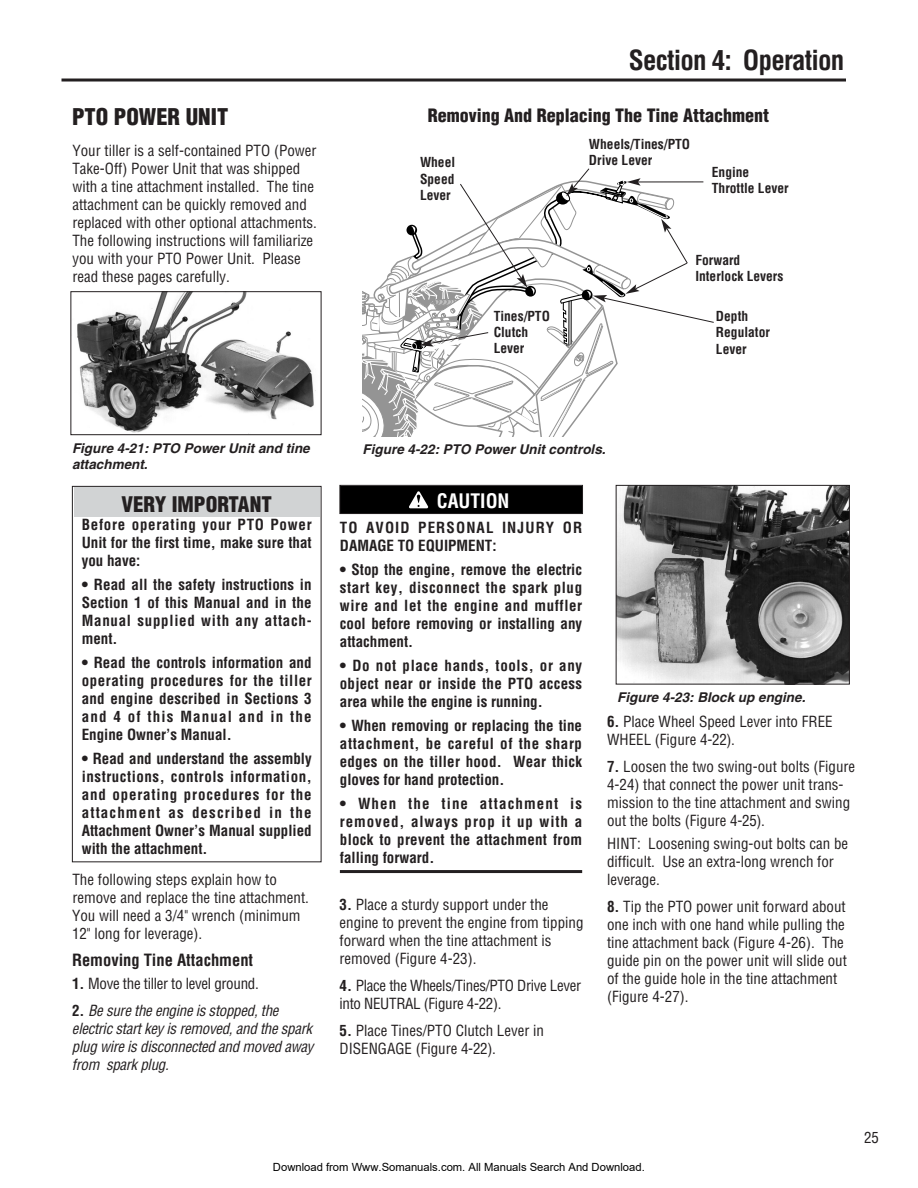
<style>
.page{position:relative;width:918px;height:1188px;background:#fff}
.page>*{position:absolute;margin:0;border:0;box-sizing:border-box;transform-origin:0 0}
.t1{font:700 condensed 27px "Helvetica";letter-spacing:-.03em;color:#231f20}
.t2{font:900 condensed 22.5px "Helvetica";color:#231f20}
.t3{font:900 condensed 21px "Helvetica";color:#231f20}
.t4{font:700 condensed 19.5px "Helvetica";color:#fff}
.t5{font:900 condensed 18px "Helvetica";color:#231f20}
.t6{font:700 condensed 16.5px "Helvetica";color:#231f20}
.t7{font:condensed 15px/18px "Helvetica";color:#231f20}
.t8{font:700 condensed 15px/18px "Helvetica";color:#231f20;text-align:justify}
.t9{font:italic condensed 15px/18px "Helvetica";letter-spacing:-.02em;color:#231f20}
.t10{font:condensed 15px/18px "Helvetica";letter-spacing:-.02em;color:#231f20}
.t11{font:700 condensed 15px/18px "Helvetica";letter-spacing:.075em;color:#231f20}
.t12{font:700 condensed 13.5px/16.2px "Helvetica";color:#231f20}
.t13{font:italic 700 13.5px/16.2px "Helvetica";color:#231f20}
.t14{font:11.25px "Arial";color:#000}
.s1{font-weight:700}
.s2{font-weight:700;font-style:normal}
</style>
<div class="page">
<img style="left:77px;top:293px;width:239px;height:140px">
<div style="left:70px;top:291px;width:251px;height:144px;border:1px solid #231f20"></div>
<div style="left:72px;top:486px;width:249px;height:376px;border:1px solid #231f20"></div>
<hr style="left:62px;top:79px;width:784px;height:3px;background:#231f20">
<hr style="left:340px;top:870px;width:242px;height:3px;background:#231f20">
<div style="left:340px;top:486px;width:243px;height:28px;background:#000"></div>
<svg style="left:409px;top:491px;width:19px;height:17px"></svg>
<div style="left:340px;top:485px;width:243px;height:29px;border:1px solid #231f20"></div>
<img style="left:618px;top:487px;width:230px;height:195px">
<div style="left:616px;top:485px;width:234px;height:199px;border:1px solid #231f20"></div>
<div style="left:74px;top:487px;width:246px;height:29px;background:#d1d3d4"></div>
<svg style="left:362px;top:168px;width:352px;height:269px"></svg>
<h1 class="t1" style="left:629px;top:50px;width:217px">Section 4: Operation</h1>
<h2 class="t2" style="left:72px;top:108px;width:158px">PTO POWER UNIT</h2>
<p class="t5" style="left:428px;top:108px;width:343px">Removing And Replacing The Tine Attachment</p>
<p class="t7" style="left:72px;top:142px;width:246px">Your tiller is a self-contained PTO (Power Take-Off) Power Unit that was shipped with a tine attachment installed. The tine attachment can be quickly removed and replaced with other optional attachments.<br>The following instructions will familiarize you with your PTO Power Unit. Please read these pages carefully.</p>
<p class="t12" style="left:589px;top:137px;width:103px">Wheels/Tines/PTO<br>Drive Lever</p>
<p class="t12" style="left:420px;top:155px;width:37px;text-align:justify">Wheel Speed Lever</p>
<p class="t12" style="left:712px;top:165px;width:78px">Engine<br>Throttle Lever</p>
<p class="t12" style="left:494px;top:309px;width:58px">Tines/PTO<br>Clutch<br>Lever</p>
<p class="t12" style="left:695px;top:253px;width:90px">Forward<br>Interlock Levers</p>
<p class="t12" style="left:716px;top:309px;width:55px">Depth<br>Regulator<br>Lever</p>
<p class="t13" style="left:72px;top:441px;width:239px">Figure 4-21: PTO Power Unit and tine attachment.</p>
<h3 class="t3" style="left:121px;top:496px;width:152px">VERY IMPORTANT</h3>
<p class="t8" style="left:82px;top:516px;width:231px">Before operating your PTO Power Unit for the first time, make sure that you have:</p>
<p class="t8" style="left:82px;top:576px;width:231px">• Read all the safety instructions in Section 1 of this Manual and in the Manual supplied with any attach&shy;ment.</p>
<p class="t8" style="left:82px;top:654px;width:231px">• Read the controls information and operating procedures for the tiller and engine described in Sections 3 and 4 of this Manual and in the Engine Owner’s Manual.</p>
<p class="t8" style="left:82px;top:750px;width:231px">• Read and understand the assembly instructions, controls information, and operating procedures for the attachment as described in the Attachment Owner’s Manual supplied with the attachment.</p>
<p class="t7" style="left:72px;top:871px;width:238px">The following steps explain how to remove and replace the tine attachment.<br>You will need a 3/4" wrench (minimum 12" long for leverage).</p>
<p class="t6" style="left:72px;top:953px;width:183px">Removing Tine Attachment</p>
<p class="t10" style="left:72px;top:976px;width:188px"><span class="s1">1.</span> Move the tiller to level ground.</p>
<p class="t9" style="left:72px;top:1003px;width:243px"><span class="s2">2.</span> Be sure the engine is stopped, the electric start key is removed, and the spark plug wire is disconnected and moved away from spark plug.</p>
<p class="t13" style="left:363px;top:443px;width:245px">Figure 4-22: PTO Power Unit controls.</p>
<h3 class="t4" style="left:437px;top:494px;width:74px">CAUTION</h3>
<p class="t11" style="left:340px;top:520px;width:244px">TO AVOID PERSONAL INJURY OR<br>DAMAGE TO EQUIPMENT:</p>
<p class="t8" style="left:340px;top:562px;width:244px">• Stop the engine, remove the electric start key, disconnect the spark plug wire and let the engine and muffler cool before removing or installing any attachment.</p>
<p class="t8" style="left:340px;top:658px;width:244px">• Do not place hands, tools, or any object near or inside the PTO access area while the engine is running.</p>
<p class="t8" style="left:340px;top:718px;width:244px">• When removing or replacing the tine attachment, be careful of the sharp edges on the tiller hood. Wear thick gloves for hand protection.</p>
<p class="t8" style="left:340px;top:796px;width:244px">• When the tine attachment is removed, always prop it up with a block to prevent the attachment from falling forward.</p>
<p class="t7" style="left:340px;top:897px;width:246px"><span class="s1">3.</span> Place a sturdy support under the engine to prevent the engine from tipping forward when the tine attachment is removed (Figure 4-23).</p>
<p class="t10" style="left:340px;top:978px;width:243px"><span class="s1">4.</span> Place the Wheels/Tines/PTO Drive Lever into NEUTRAL (Figure 4-22).</p>
<p class="t7" style="left:340px;top:1023px;width:206px"><span class="s1">5.</span> Place Tines/PTO Clutch Lever in<br>DISENGAGE (Figure 4-22).</p>
<p class="t13" style="left:617px;top:690px;width:190px">Figure 4-23: Block up engine.</p>
<p class="t7" style="left:607px;top:714px;width:227px"><span class="s1">6.</span> Place Wheel Speed Lever into FREE<br>WHEEL (Figure 4-22).</p>
<p class="t7" style="left:607px;top:759px;width:250px"><span class="s1">7.</span> Loosen the two swing-out bolts (Figure 4-24) that connect the power unit trans&shy;mission to the tine attachment and swing out the bolts (Figure 4-25).</p>
<p class="t7" style="left:607px;top:836px;width:243px">HINT: Loosening swing-out bolts can be difficult. Use an extra-long wrench for leverage.</p>
<p class="t7" style="left:607px;top:899px;width:241px"><span class="s1">8.</span> Tip the PTO power unit forward about one inch with one hand while pulling the tine attachment back (Figure 4-26). The guide pin on the power unit will slide out of the guide hole in the tine attachment (Figure 4-27).</p>
<p class="t14" style="left:273px;top:1160px;width:373px">Download from Www.Somanuals.com. All Manuals Search And Download.</p>
<p class="t7" style="left:864px;top:1130px;width:16px">25</p>
</div>
